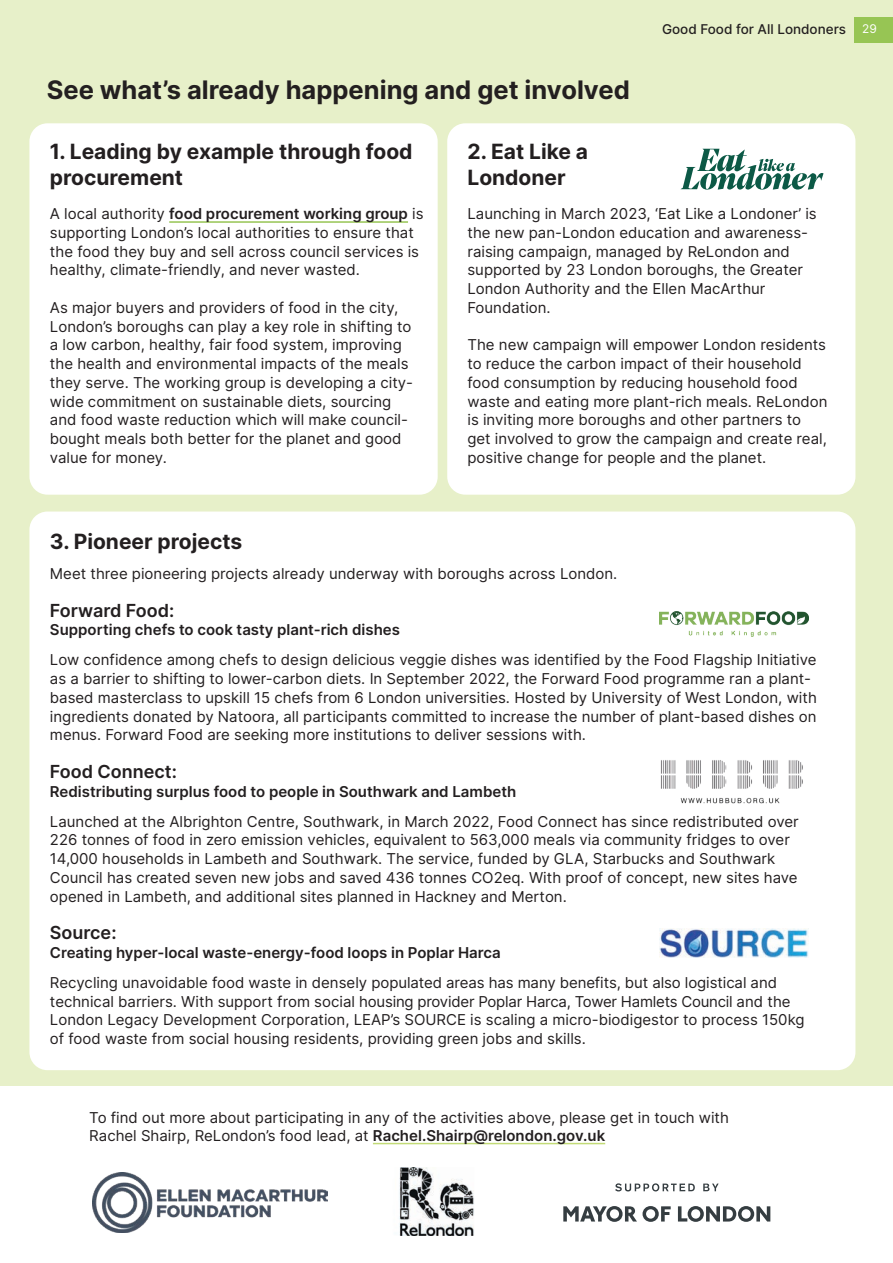
<style>
.page{position:relative;width:893px;height:1263px;background:#e7f0c9}
.page>*{position:absolute;margin:0;border:0;box-sizing:border-box;transform-origin:0 0}
.t1{font:700 25.5px "Inter";color:#231f20}
.t2{font:700 21px/26.2px "Inter";color:#231f20}
.t3{font:600 18px "Inter";color:#231f20}
.t4{font:15px/18.8px "Inter";color:#231f20}
.t5{font:600 15px "Inter";color:#231f20}
.t6{font:500 13.5px "Inter";color:#231f20}
.t7{font:12px "Inter";color:#fff}
.s1{font-weight:600}
</style>
<div class="page">
<div style="left:0;top:1122px;width:893px;height:141px;background:#fff"></div>
<div style="left:29px;top:123px;width:409px;height:372px;background:#fff;border-radius:18px"></div>
<div style="left:29px;top:511px;width:826px;height:559px;background:#fff;border-radius:18px"></div>
<div style="left:447px;top:123px;width:408px;height:372px;background:#fff;border-radius:18px"></div>
<img style="left:92px;top:1172px;width:236px;height:60px">
<img style="left:399px;top:1167px;width:75px;height:69px">
<svg style="left:563px;top:1206px;width:108px;height:16px"></svg>
<svg style="left:678px;top:1206px;width:92px;height:16px"></svg>
<svg style="left:615px;top:1183px;width:80px;height:8px"></svg>
<svg style="left:703px;top:1183px;width:16px;height:8px"></svg>
<hr style="left:169px;top:221px;width:239px;height:2px;background:#97c554">
<div style="left:0;top:1087px;width:893px;height:79px;background:#fff"></div>
<hr style="left:373px;top:1143px;width:232px;height:1px;background:#c2db77">
<img style="left:659px;top:611px;width:150px;height:25px">
<img style="left:659px;top:928px;width:150px;height:29px">
<svg style="left:680px;top:149px;width:143px;height:41px"></svg>
<img style="left:660px;top:760px;width:143px;height:44px">
<div style="left:855px;top:17px;width:38px;height:26px;background:#97c554"></div>
<p class="t6" style="left:662px;top:19px;width:186px">Good Food for All Londoners</p>
<p class="t7" style="left:862px;top:20px;width:16px">29</p>
<h1 class="t1" style="left:47px;top:71px;width:585px">See what’s already happening and get involved</h1>
<h2 class="t2" style="left:50px;top:138px;width:364px">1. Leading by example through food procurement</h2>
<p class="t4" style="left:50px;top:204px;width:375px">A local authority <span class="s1">food procurement working group</span> is supporting London’s local authorities to ensure that the food they buy and sell across council services is healthy, climate-friendly, and never wasted.</p>
<p class="t4" style="left:50px;top:298px;width:365px">As major buyers and providers of food in the city, London’s boroughs can play a key role in shifting to a low carbon, healthy, fair food system, improving the health and environmental impacts of the meals they serve. The working group is developing a city&shy;wide commitment on sustainable diets, sourcing and food waste reduction which will make council&shy;bought meals both better for the planet and good value for money.</p>
<h2 class="t2" style="left:467px;top:138px;width:122px">2. Eat Like a<br>Londoner</h2>
<p class="t4" style="left:467px;top:204px;width:351px">Launching in March 2023, ‘Eat Like a Londoner’ is the new pan-London education and awareness&shy;raising campaign, managed by ReLondon and supported by 23 London boroughs, the Greater London Authority and the Ellen MacArthur Foundation.</p>
<p class="t4" style="left:467px;top:335px;width:362px">The new campaign will empower London residents to reduce the carbon impact of their household food consumption by reducing household food waste and eating more plant-rich meals. ReLondon is inviting more boroughs and other partners to get involved to grow the campaign and create real, positive change for people and the planet.</p>
<h2 class="t2" style="left:50px;top:528px;width:194px">3. Pioneer projects</h2>
<p class="t4" style="left:50px;top:564px;width:569px">Meet three pioneering projects already underway with boroughs across London.</p>
<p class="t3" style="left:50px;top:597px;width:126px">Forward Food:</p>
<p class="t5" style="left:50px;top:619px;width:352px">Supporting chefs to cook tasty plant-rich dishes</p>
<p class="t4" style="left:50px;top:650px;width:768px">Low confidence among chefs to design delicious veggie dishes was identified by the Food Flagship Initiative as a barrier to shifting to lower-carbon diets. In September 2022, the Forward Food programme ran a plant&shy;based masterclass to upskill 15 chefs from 6 London universities. Hosted by University of West London, with ingredients donated by Natoora, all participants committed to increase the number of plant-based dishes on menus. Forward Food are seeking more institutions to deliver sessions with.</p>
<p class="t3" style="left:50px;top:758px;width:128px">Food Connect:</p>
<p class="t5" style="left:50px;top:780px;width:468px">Redistributing surplus food to people in Southwark and Lambeth</p>
<p class="t4" style="left:50px;top:811px;width:750px">Launched at the Albrighton Centre, Southwark, in March 2022, Food Connect has since redistributed over 226 tonnes of food in zero emission vehicles, equivalent to 563,000 meals via community fridges to over 14,000 households in Lambeth and Southwark. The service, funded by GLA, Starbucks and Southwark Council has created seven new jobs and saved 436 tonnes CO2eq. With proof of concept, new sites have opened in Lambeth, and additional sites planned in Hackney and Merton.</p>
<p class="t3" style="left:50px;top:919px;width:68px">Source:</p>
<p class="t5" style="left:50px;top:941px;width:452px">Creating hyper-local waste-energy-food loops in Poplar Harca</p>
<p class="t4" style="left:50px;top:973px;width:756px">Recycling unavoidable food waste in densely populated areas has many benefits, but also logistical and technical barriers. With support from social housing provider Poplar Harca, Tower Hamlets Council and the London Legacy Development Corporation, LEAP’s SOURCE is scaling a micro-biodigestor to process 150kg of food waste from social housing residents, providing green jobs and skills.</p>
<p class="t4" style="left:89px;top:1108px;width:641px;line-height:18px">To find out more about participating in any of the activities above, please get in touch with<br>Rachel Shairp, ReLondon’s food lead, at <span class="s1">Rachel.Shairp@relondon.gov.uk</span></p>
</div>
